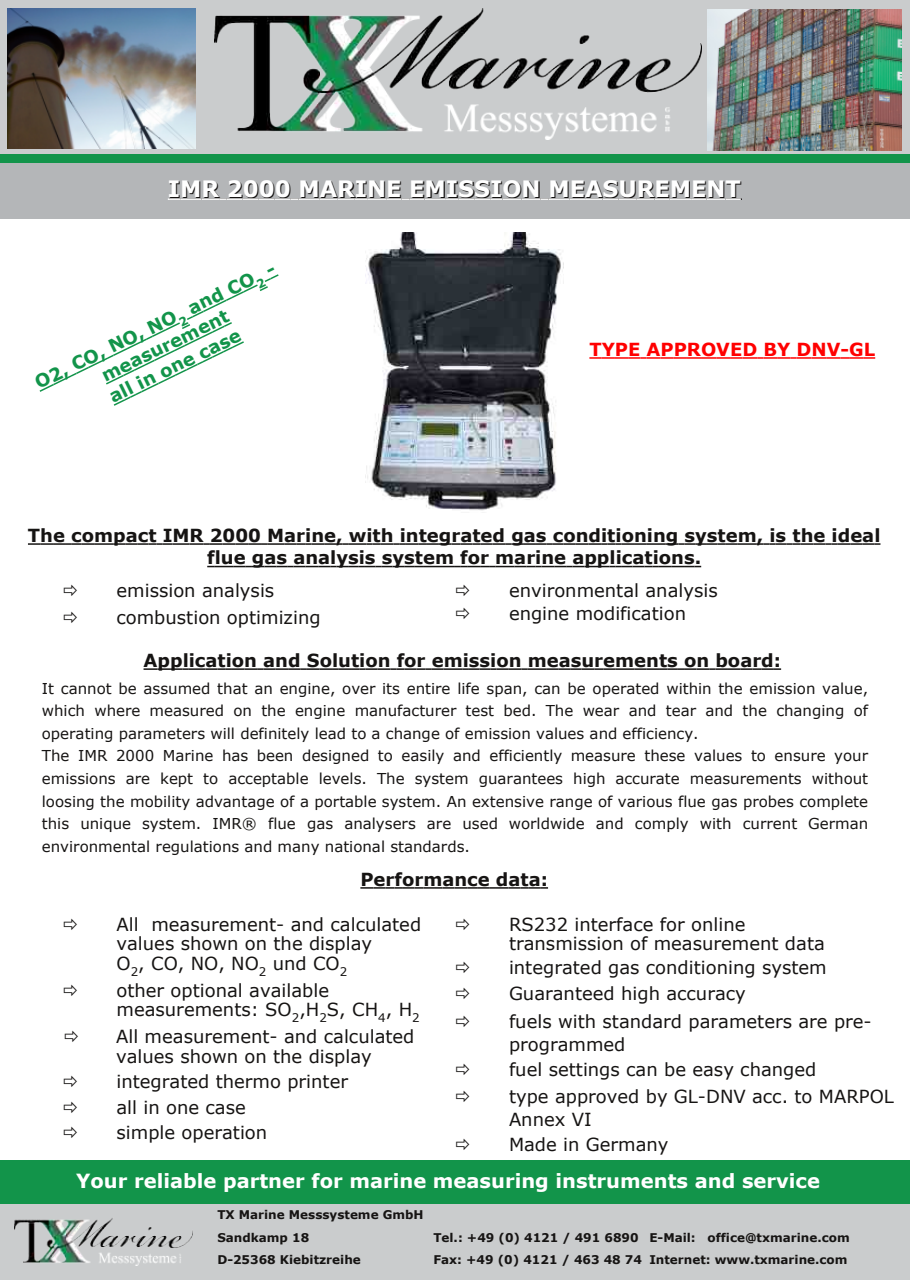
<style>
.page{position:relative;width:910px;height:1280px;background:#fff}
.page>*{position:absolute;margin:0;border:0;box-sizing:border-box;transform-origin:0 0}
.t1{font:700 22.5px "Verdana";color:#161413}
.t2{font:700 19.5px "Verdana";color:#fff}
.t3{font:18px/19.5px "Verdana";color:#161413}
.t4{font:700 18px/22.5px "Verdana";color:#161413;text-align:center}
.t5{font:700 18px/22.5px "Verdana";color:#12944a;text-align:center}
.t6{font:700 18px "Verdana";color:#f00}
.t7{font:15px/22.5px "Verdana";color:#161413}
.t8{font:700 12px/22.5px "Verdana";color:#161413}
</style>
<div class="page">
<div style="left:1px;top:0;width:909px;height:155px;background:#cacccd"></div>
<div style="left:0;top:1204px;width:910px;height:76px;background:#cacccd"></div>
<img style="left:15px;top:1218px;width:178px;height:47px">
<div style="left:0;top:1160px;width:910px;height:44px;background:#12944a"></div>
<img style="left:214px;top:9px;width:487px;height:130px">
<div style="left:0;top:155px;width:910px;height:9px;background:#12944a"></div>
<img style="left:366px;top:232px;width:197px;height:279px">
<div style="left:0;top:163px;width:910px;height:56px;background:#b4b6b8"></div>
<svg style="left:168px;top:198px;width:12px;height:2px"></svg>
<hr style="left:180px;top:198px;width:21px;height:2px;background:#fff">
<svg style="left:201px;top:198px;width:97px;height:2px"></svg>
<hr style="left:298px;top:198px;width:22px;height:2px;background:#fff">
<svg style="left:320px;top:198px;width:105px;height:2px"></svg>
<hr style="left:425px;top:198px;width:21px;height:2px;background:#fff">
<svg style="left:446px;top:198px;width:102px;height:2px"></svg>
<hr style="left:548px;top:198px;width:22px;height:2px;background:#fff">
<svg style="left:570px;top:198px;width:100px;height:2px"></svg>
<hr style="left:670px;top:198px;width:21px;height:2px;background:#fff">
<svg style="left:691px;top:198px;width:51px;height:2px"></svg>
<img style="left:7px;top:9px;width:188px;height:140px">
<img style="left:708px;top:9px;width:193px;height:142px">
<svg style="left:28px;top:543px;width:852px;height:2px;background:#51504f"></svg>
<svg style="left:207px;top:566px;width:494px;height:1px"></svg>
<svg style="left:144px;top:668px;width:637px;height:2px"></svg>
<svg style="left:360px;top:887px;width:188px;height:2px"></svg>
<svg style="left:39px;top:274px;width:240px;height:132px"></svg>
<svg style="left:589px;top:357px;width:286px;height:2px"></svg>
<h1 class="t1" style="left:169px;top:177px;width:574px">IMR 2000 MARINE EMISSION MEASUREMENT</h1>
<p class="t5" style="left:31px;top:374px;width:267px;rotate:-26deg">O2, CO, NO, NO<sub>2</sub> and CO<sub>2</sub> - measurement<br>all in one case</p>
<p class="t6" style="left:589px;top:339px;width:287px">TYPE APPROVED BY DNV-GL</p>
<p class="t4" style="left:28px;top:524px;width:854px">The compact IMR 2000 Marine, with integrated gas conditioning system, is the ideal flue gas analysis system for marine applications.</p>
<p class="t3" style="left:117px;top:577px;width:206px;line-height:27px">emission analysis combustion optimizing</p>
<p class="t3" style="left:509px;top:580px;width:210px;line-height:22.5px">environmental analysis engine modification</p>
<p class="t4" style="left:144px;top:649px;width:639px">Application and Solution for emission measurements on board:</p>
<p class="t7" style="left:42px;top:677px;width:828px">It cannot be assumed that an engine, over its entire life span, can be operated within the emission value, which where measured on the engine manufacturer test bed. The wear and tear and the changing of operating parameters will definitely lead to a change of emission values and efficiency.<br>The IMR 2000 Marine has been designed to easily and efficiently measure these values to ensure your emissions are kept to acceptable levels. The system guarantees high accurate measurements without loosing the mobility advantage of a portable system. An extensive range of various flue gas probes complete this unique system. IMR® flue gas analysers are used worldwide and comply with current German environmental regulations and many national standards.</p>
<p class="t4" style="left:360px;top:868px;width:189px">Performance data:</p>
<p class="t3" style="left:117px;top:914px;width:306px">All measurement- and calculated values shown on the display<br>O<sub>2</sub>, CO, NO, NO<sub>2</sub> und CO<sub>2</sub></p>
<p class="t3" style="left:117px;top:980px;width:305px">other optional available measurements: SO<sub>2</sub>,H<sub>2</sub>S, CH<sub>4</sub>, H<sub>2</sub></p>
<p class="t3" style="left:116px;top:1027px;width:300px">All measurement- and calculated values shown on the display</p>
<p class="t3" style="left:117px;top:1069px;width:233px;line-height:25.5px">integrated thermo printer all in one case<br>simple operation</p>
<p class="t3" style="left:509px;top:915px;width:317px">RS232 interface for online transmission of measurement data</p>
<p class="t3" style="left:509px;top:955px;width:319px;line-height:25.5px">integrated gas conditioning system<br>Guaranteed high accuracy</p>
<p class="t3" style="left:509px;top:1011px;width:364px;line-height:22.5px">fuels with standard parameters are pre&shy;programmed</p>
<p class="t3" style="left:509px;top:1056px;width:386px;line-height:27px">fuel settings can be easy changed<br>type approved by GL-DNV acc. to MARPOL</p>
<p class="t3" style="left:509px;top:1107px;width:161px;line-height:25.5px">Annex VI<br>Made in Germany</p>
<h2 class="t2" style="left:76px;top:1170px;width:745px">Your reliable partner for marine measuring instruments and service</h2>
<p class="t8" style="left:217px;top:1204px;width:208px">TX Marine Messsysteme GmbH<br>Sandkamp 18</p>
<p class="t8" style="left:433px;top:1226px;width:418px">Tel.: +49 (0) 4121 / 491 6890 E-Mail: office@txmarine.com</p>
<p class="t8" style="left:217px;top:1249px;width:145px">D-25368 Kiebitzreihe</p>
<p class="t8" style="left:433px;top:1249px;width:416px">Fax: +49 (0) 4121 / 463 48 74 Internet: www.txmarine.com</p>
</div>
